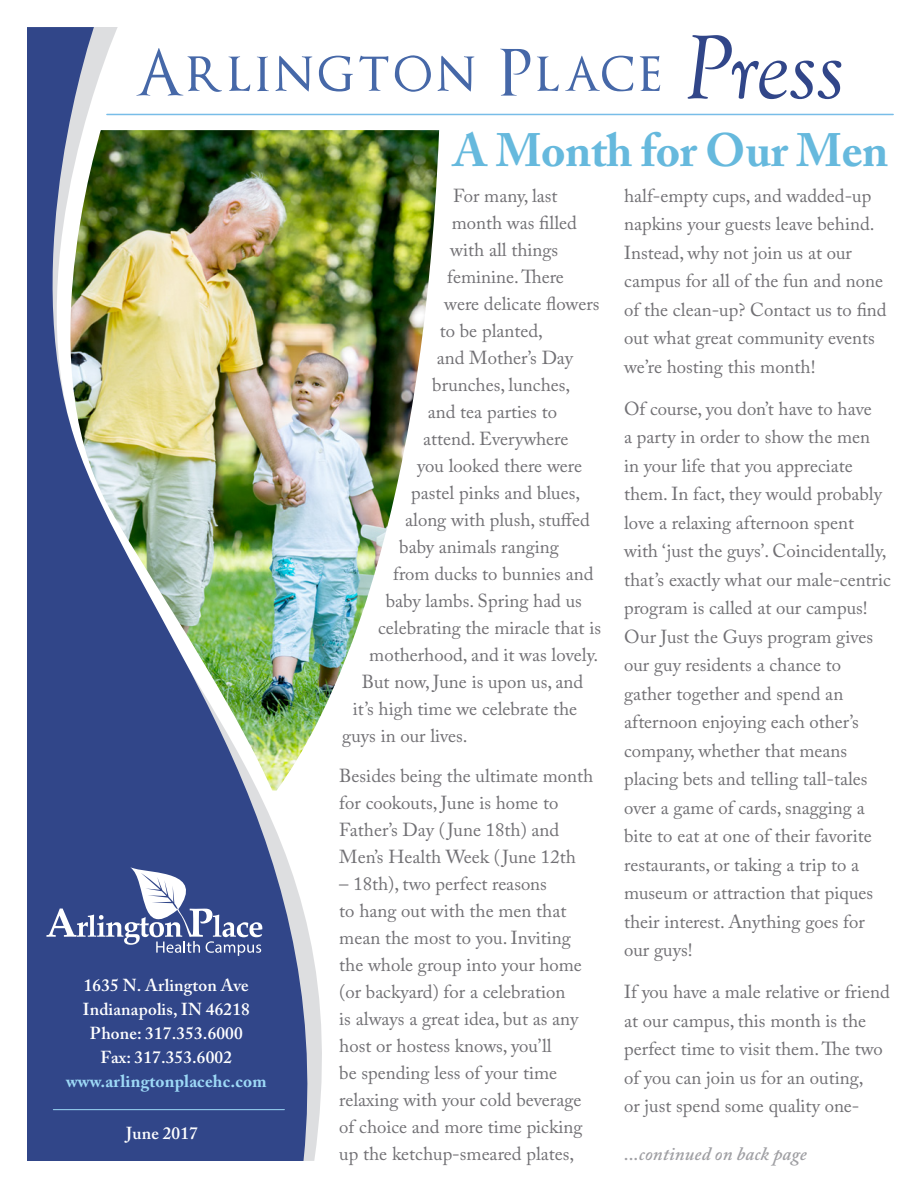
<style>
.page{position:relative;width:918px;height:1188px;background:#fff}
.page>*{position:absolute;margin:0;border:0;box-sizing:border-box;transform-origin:0 0}
.t1{font:italic 94.5px "Goudy Old Style T";color:#314689}
.t2{font:63px "Optimus Princeps";letter-spacing:.06em;color:#4668a8}
.t3{font:700 46.5px "Adobe Caslon Pro";letter-spacing:-.01em;color:#66b9dd}
.t4{font:18.75px/28.5px "Adobe Caslon Pro";color:#717074}
.t5{font:italic 600 18.75px "Adobe Caslon Pro";letter-spacing:.01em;color:#9f9fa3}
.t6{font:600 17.25px "Adobe Caslon Pro";letter-spacing:.01em;color:#fff}
.t7{font:700 17.25px "Adobe Caslon Pro";letter-spacing:.01em;color:#9dd9f6}
</style>
<div class="page">
<img style="left:355px;top:130px;width:84px;height:504px">
<img style="left:338px;top:113px;width:17px;height:565px">
<img style="left:27px;top:27px;width:311px;height:1134px">
<hr style="left:107px;top:114px;width:786px;height:1px;background:#78bde8">
<svg style="left:46px;top:834px;width:292px;height:327px;background:#55669d"></svg>
<p class="t2" style="left:135px;top:41px;width:528px">Arlington Place</p>
<p class="t1" style="left:683px;top:16px;width:163px">Press</p>
<p class="t6" style="left:84px;top:975px;width:166px">1635 N. Arlington Ave</p>
<p class="t6" style="left:83px;top:999px;width:168px">Indianapolis, IN 46218</p>
<p class="t6" style="left:90px;top:1023px;width:154px">Phone: 317.353.6000</p>
<p class="t6" style="left:101px;top:1047px;width:133px">Fax: 317.353.6002</p>
<p class="t7" style="left:66px;top:1071px;width:202px">www.arlingtonplacehc.com</p>
<p class="t6" style="left:126px;top:1123px;width:73px">June 2017</p>
<p class="t3" style="left:454px;top:123px;width:436px">A Month for Our Men</p>
<p class="t4" style="left:453px;top:181px;width:106px">For many, last</p>
<p class="t4" style="left:452px;top:208px;width:127px">month was filled</p>
<p class="t4" style="left:450px;top:235px;width:110px">with all things</p>
<p class="t4" style="left:447px;top:262px;width:118px">feminine. There</p>
<p class="t4" style="left:444px;top:289px;width:157px">were delicate flowers</p>
<p class="t4" style="left:440px;top:316px;width:105px">to be planted,</p>
<p class="t4" style="left:437px;top:343px;width:138px">and Mother’s Day</p>
<p class="t4" style="left:432px;top:370px;width:139px">brunches, lunches,</p>
<p class="t4" style="left:428px;top:397px;width:131px">and tea parties to</p>
<p class="t4" style="left:423px;top:424px;width:147px">attend. Everywhere</p>
<p class="t4" style="left:417px;top:451px;width:166px">you looked there were</p>
<p class="t4" style="left:411px;top:478px;width:170px">pastel pinks and blues,</p>
<p class="t4" style="left:405px;top:505px;width:186px">along with plush, stuffed</p>
<p class="t4" style="left:399px;top:532px;width:161px">baby animals ranging</p>
<p class="t4" style="left:393px;top:559px;width:202px">from ducks to bunnies and</p>
<p class="t4" style="left:386px;top:586px;width:198px">baby lambs. Spring had us</p>
<p class="t4" style="left:378px;top:613px;width:224px">celebrating the miracle that is</p>
<p class="t4" style="left:369px;top:640px;width:230px">motherhood, and it was lovely.</p>
<p class="t4" style="left:362px;top:667px;width:223px">But now, June is upon us, and</p>
<p class="t4" style="left:353px;top:694px;width:226px">it’s high time we celebrate the</p>
<p class="t4" style="left:342px;top:721px;width:127px">guys in our lives.</p>
<p class="t4" style="left:339px;top:762px;width:255px;line-height:27px">Besides being the ultimate month for cookouts, June is home to<br>Father’s Day ( June 18th) and<br>Men’s Health Week ( June 12th</p>
<p class="t4" style="left:339px;top:870px;width:245px;line-height:27px">– 18th), two perfect reasons<br>to hang out with the men that mean the most to you. Inviting the whole group into your home (or backyard) for a celebration<br>is always a great idea, but as any host or hostess knows, you’ll<br>be spending less of your time relaxing with your cold beverage of choice and more time picking up the ketchup-smeared plates,</p>
<p class="t4" style="left:624px;top:181px;width:264px">half-empty cups, and wadded-up napkins your guests leave behind.<br>Instead, why not join us at our campus for all of the fun and none of the clean-up? Contact us to find out what great community events we’re hosting this month!</p>
<p class="t4" style="left:624px;top:394px;width:268px">Of course, you don’t have to have<br>a party in order to show the men<br>in your life that you appreciate them. In fact, they would probably love a relaxing afternoon spent with ‘just the guys’. Coincidentally, that’s exactly what our male-centric program is called at our campus!<br>Our Just the Guys program gives our guy residents a chance to gather together and spend an afternoon enjoying each other’s company, whether that means placing bets and telling tall-tales over a game of cards, snagging a bite to eat at one of their favorite restaurants, or taking a trip to a museum or attraction that piques their interest. Anything goes for our guys!</p>
<p class="t4" style="left:624px;top:977px;width:267px">If you have a male relative or friend at our campus, this month is the perfect time to visit them. The two of you can join us for an outing,<br>or just spend some quality one-</p>
<p class="t5" style="left:624px;top:1143px;width:184px">...continued on back page</p>
</div>
